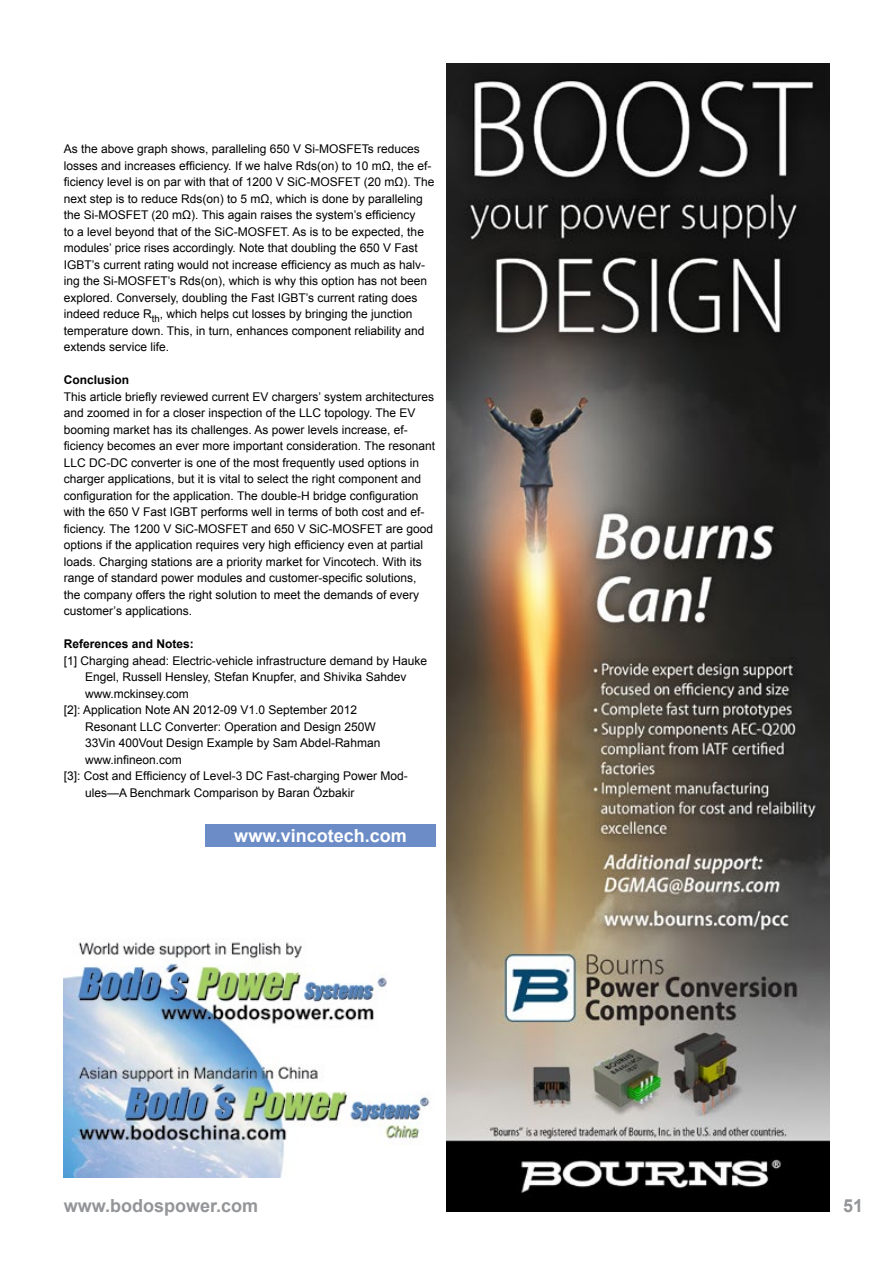
<style>
.page{position:relative;width:893px;height:1263px;background:#fff}
.page>*{position:absolute;margin:0;border:0;box-sizing:border-box;transform-origin:0 0}
.t1{font:700 18px "Arial";color:#939598}
.Fließtext{font:700 18px "Arial";color:#fff}
.Fließtext-2{font:12px/16.5px "Arial";color:#000}
.linker_Einzug_5mm{font:12px/16.5px "Arial";color:#000}
.Flietext_Überschrift{font:700 12px "Arial";color:#000}
</style>
<div class="page">
<div style="left:205px;top:824px;width:231px;height:22px;background:#6c8cc7"></div>
<img style="left:446px;top:64px;width:383px;height:1148px">
<img style="left:64px;top:942px;width:367px;height:236px">
<p class="Fließtext-2" style="left:64px;top:141px;width:372px">As the above graph shows, paralleling 650 V Si-MOSFETs reduces losses and increases efficiency. If we halve Rds(on) to 10 mΩ, the ef&shy;ficiency level is on par with that of 1200 V SiC-MOSFET (20 mΩ). The next step is to reduce Rds(on) to 5 mΩ, which is done by paralleling the Si-MOSFET (20 mΩ). This again raises the system’s efficiency<br>to a level beyond that of the SiC-MOSFET. As is to be expected, the modules’ price rises accordingly. Note that doubling the 650 V Fast IGBT’s current rating would not increase efficiency as much as halv&shy;ing the Si-MOSFET’s Rds(on), which is why this option has not been explored. Conversely, doubling the Fast IGBT’s current rating does indeed reduce R<sub>th</sub>, which helps cut losses by bringing the junction temperature down. This, in turn, enhances component reliability and extends service life.</p>
<p class="Flietext_Überschrift" style="left:64px;top:372px;width:67px">Conclusion</p>
<p class="Fließtext-2" style="left:64px;top:388px;width:373px">This article briefly reviewed current EV chargers’ system architectures and zoomed in for a closer inspection of the LLC topology. The EV booming market has its challenges. As power levels increase, ef&shy;ficiency becomes an ever more important consideration. The resonant LLC DC-DC converter is one of the most frequently used options in charger applications, but it is vital to select the right component and configuration for the application. The double-H bridge configuration with the 650 V Fast IGBT performs well in terms of both cost and ef&shy;ficiency. The 1200 V SiC-MOSFET and 650 V SiC-MOSFET are good options if the application requires very high efficiency even at partial loads. Charging stations are a priority market for Vincotech. With its range of standard power modules and customer-specific solutions, the company offers the right solution to meet the demands of every customer’s applications.</p>
<p class="Flietext_Überschrift" style="left:64px;top:636px;width:132px">References and Notes:</p>
<p class="linker_Einzug_5mm" style="left:85px;top:652px;width:344px;text-indent:-21px">[1] Charging ahead: Electric-vehicle infrastructure demand by Hauke<br>Engel, Russell Hensley, Stefan Knupfer, and Shivika Sahdev www.mckinsey.com</p>
<p class="linker_Einzug_5mm" style="left:85px;top:702px;width:297px;text-indent:-21px">[2]: Application Note AN 2012-09 V1.0 September 2012<br>Resonant LLC Converter: Operation and Design 250W 33Vin 400Vout Design Example by Sam Abdel-Rahman www.infineon.com</p>
<p class="linker_Einzug_5mm" style="left:85px;top:768px;width:324px;text-indent:-21px">[3]: Cost and Efficiency of Level-3 DC Fast-charging Power Mod&shy;ules—A Benchmark Comparison by Baran Özbakir</p>
<p class="Fließtext" style="left:234px;top:823px;width:174px">www.vincotech.com</p>
<h1 class="t1" style="left:64px;top:1194px;width:196px">www.bodospower.com</h1>
<h1 class="t1" style="left:843px;top:1194px;width:22px">51</h1>
</div>
